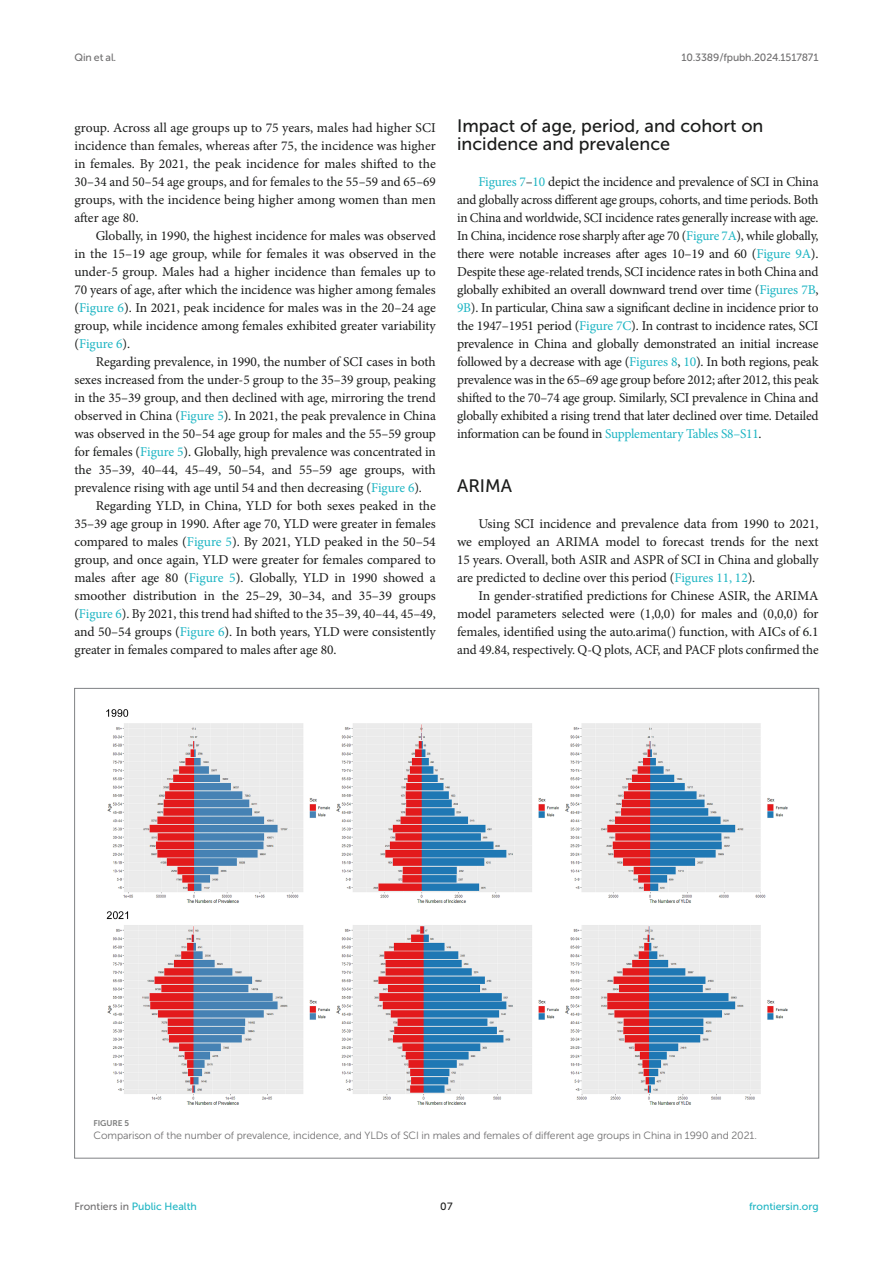
<style>
.page{position:relative;width:893px;height:1263px;background:#fff}
.page>*{position:absolute;margin:0;border:0;box-sizing:border-box;transform-origin:0 0}
.HEAD_2{font:18px/18px "Museo Sans 500";color:#1b1c1b}
.TEXT{font:13.5px/18px "Minion Pro";letter-spacing:-.005em;color:#1b1c1b;text-align:justify}
.FIG_LEG{font:10.5px "Museo Sans 300";letter-spacing:-.01em;color:#706f70}
.t1{font:10.5px "Museo Sans 500";color:#1db5c3}
.t2{font:10.5px "Museo Sans 500";letter-spacing:-.015em;color:#706f70}
.t3{font:10.5px "Museo Sans 500";color:#1b1c1b}
.FIG_HD{font:8.25px "Museo Sans 700";letter-spacing:-.01em;color:#7e7f7f}
.s1{color:#1db5c3}
.s2{color:#706f70}
</style>
<div class="page">
<img style="left:106px;top:709px;width:682px;height:396px">
<p class="t2" style="left:74px;top:51px;width:43px">Qin et al.</p>
<p class="t2" style="left:681px;top:51px;width:138px">10.3389/fpubh.2024.1517871</p>
<p class="TEXT" style="left:74px;top:119px;width:363px">group. Across all age groups up to 75 years, males had higher SCI incidence than females, whereas after 75, the incidence was higher in females. By 2021, the peak incidence for males shifted to the 30–34 and 50–54 age groups, and for females to the 55–59 and 65–69 groups, with the incidence being higher among women than men after age 80.</p>
<p class="TEXT" style="left:74px;top:227px;width:363px;text-indent:21px">Globally, in 1990, the highest incidence for males was observed in the 15–19 age group, while for females it was observed in the under-5 group. Males had a higher incidence than females up to 70 years of age, after which the incidence was higher among females (<span class="s1">Figure 6</span>). In 2021, peak incidence for males was in the 20–24 age group, while incidence among females exhibited greater variability (<span class="s1">Figure 6</span>).</p>
<p class="TEXT" style="left:74px;top:353px;width:363px;text-indent:21px">Regarding prevalence, in 1990, the number of SCI cases in both sexes increased from the under-5 group to the 35–39 group, peaking in the 35–39 group, and then declined with age, mirroring the trend observed in China (<span class="s1">Figure 5</span>). In 2021, the peak prevalence in China was observed in the 50–54 age group for males and the 55–59 group for females (<span class="s1">Figure 5</span>). Globally, high prevalence was concentrated in the 35–39, 40–44, 45–49, 50–54, and 55–59 age groups, with prevalence rising with age until 54 and then decreasing (<span class="s1">Figure 6</span>).</p>
<p class="TEXT" style="left:74px;top:497px;width:363px;text-indent:21px">Regarding YLD, in China, YLD for both sexes peaked in the 35–39 age group in 1990. After age 70, YLD were greater in females compared to males (<span class="s1">Figure 5</span>). By 2021, YLD peaked in the 50–54 group, and once again, YLD were greater for females compared to males after age 80 (<span class="s1">Figure 5</span>). Globally, YLD in 1990 showed a smoother distribution in the 25–29, 30–34, and 35–39 groups (<span class="s1">Figure 6</span>). By 2021, this trend had shifted to the 35–39, 40–44, 45–49, and 50–54 groups (<span class="s1">Figure 6</span>). In both years, YLD were consistently greater in females compared to males after age 80.</p>
<p class="HEAD_2" style="left:457px;top:117px;width:308px">Impact of age, period, and cohort on incidence and prevalence</p>
<p class="TEXT" style="left:457px;top:173px;width:363px;text-indent:21px"><span class="s1">Figures 7</span>–<span class="s1">10</span> depict the incidence and prevalence of SCI in China and globally across different age groups, cohorts, and time periods. Both in China and worldwide, SCI incidence rates generally increase with age.<br>In China, incidence rose sharply after age 70 (<span class="s1">Figure 7A</span>), while globally, there were notable increases after ages 10–19 and 60 (<span class="s1">Figure 9A</span>).<br>Despite these age-related trends, SCI incidence rates in both China and globally exhibited an overall downward trend over time (<span class="s1">Figures 7B</span>, <span class="s1">9B</span>). In particular, China saw a significant decline in incidence prior to the 1947–1951 period (<span class="s1">Figure 7C</span>). In contrast to incidence rates, SCI prevalence in China and globally demonstrated an initial increase followed by a decrease with age (<span class="s1">Figures 8</span>, <span class="s1">10</span>). In both regions, peak prevalence was in the 65–69 age group before 2012; after 2012, this peak shifted to the 70–74 age group. Similarly, SCI prevalence in China and globally exhibited a rising trend that later declined over time. Detailed information can be found in <span class="s1">Supplementary Tables S8–S11</span>.</p>
<p class="HEAD_2" style="left:457px;top:477px;width:56px">ARIMA</p>
<p class="TEXT" style="left:457px;top:515px;width:363px;text-indent:21px">Using SCI incidence and prevalence data from 1990 to 2021, we employed an ARIMA model to forecast trends for the next 15 years. Overall, both ASIR and ASPR of SCI in China and globally are predicted to decline over this period (<span class="s1">Figures 11, 12</span>).</p>
<p class="TEXT" style="left:457px;top:587px;width:363px;text-indent:21px">In gender-stratified predictions for Chinese ASIR, the ARIMA model parameters selected were (1,0,0) for males and (0,0,0) for females, identified using the auto.arima() function, with AICs of 6.1 and 49.84, respectively. Q-Q plots, ACF, and PACF plots confirmed the</p>
<p class="FIG_HD" style="left:94px;top:1118px;width:37px">FIGURE 5</p>
<p class="FIG_LEG" style="left:94px;top:1130px;width:665px">Comparison of the number of prevalence, incidence, and YLDs of SCI in males and females of different age groups in China in 1990 and 2021.</p>
<p class="t1" style="left:74px;top:1200px;width:124px"><span class="s2">Frontiers in</span> Public Health</p>
<p class="t3" style="left:440px;top:1200px;width:14px">07</p>
<p class="t1" style="left:749px;top:1200px;width:71px">frontiersin.org</p>
</div>
